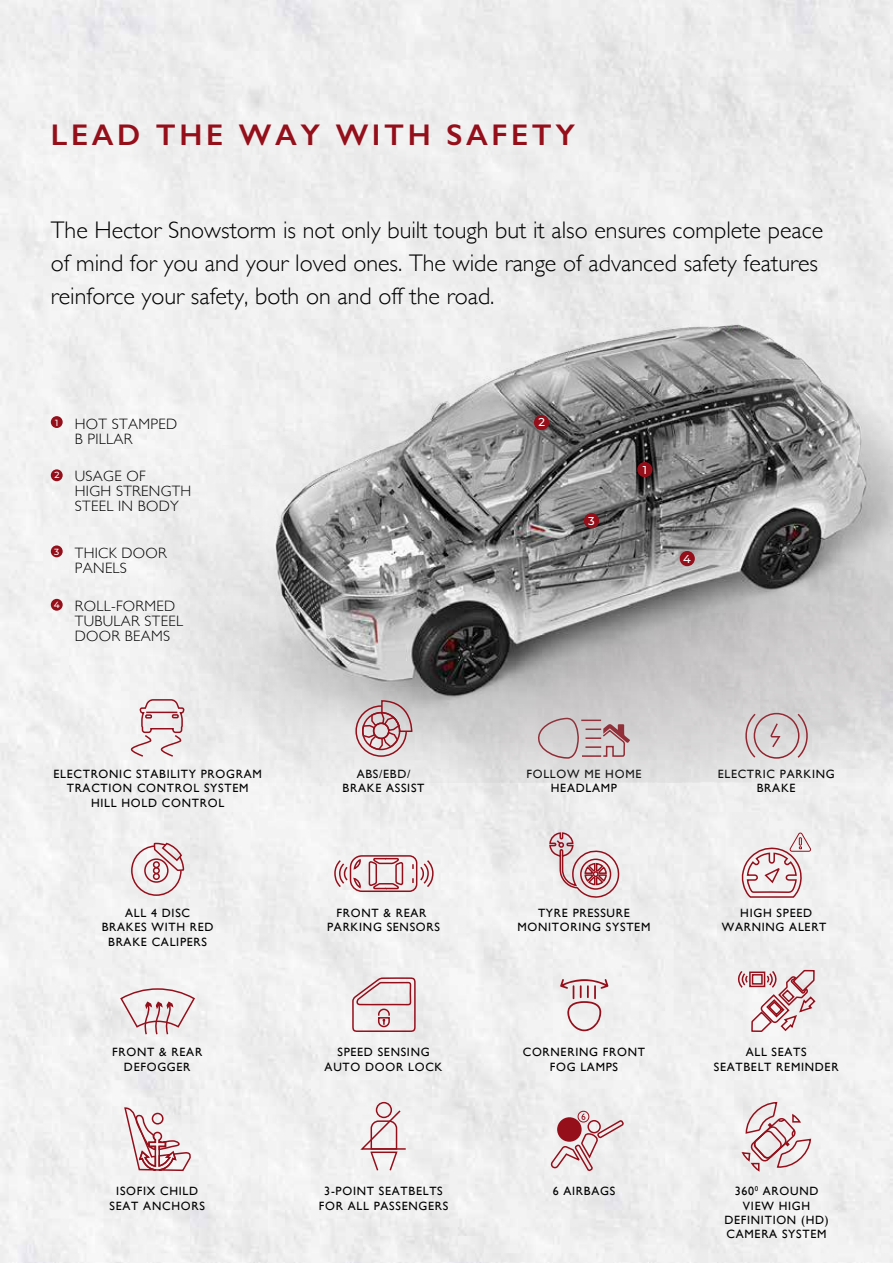
<style>
.page{position:relative;width:893px;height:1263px;background:#f0f0f0}
.page>*{position:absolute;margin:0;border:0;box-sizing:border-box;transform-origin:0 0}
.t1{font:600 30px "Gill Sans";letter-spacing:.12em;color:#950f1b}
.t2{font:300 24px/33px "Gill Sans";color:#000}
.t3{font:300 15px/15px "Gill Sans";letter-spacing:.02em;color:#000}
.t4{font:12px/14.4px "Gill Sans";letter-spacing:.06em;color:#000;text-align:center}
.t5{font:500 11.4px "Montserrat";color:#fff}
.t6{font:500 9px "Montserrat";color:#fff}
</style>
<div class="page">
<div style="left:51px;top:416px;width:12px;height:12px;background:#950f1b;border-radius:50%"></div>
<div style="left:51px;top:469px;width:12px;height:12px;background:#950f1b;border-radius:50%"></div>
<div style="left:51px;top:545px;width:12px;height:12px;background:#950f1b;border-radius:50%"></div>
<div style="left:51px;top:599px;width:12px;height:12px;background:#950f1b;border-radius:50%"></div>
<svg style="left:358px;top:1109px;width:49px;height:63px"></svg>
<div style="left:376px;top:1102px;width:16px;height:16px;border:2px solid #950f1b;border-radius:50%"></div>
<div style="left:578px;top:1111px;width:11px;height:11px;border:1px solid #950f1b;border-radius:50%"></div>
<svg style="left:549px;top:1113px;width:76px;height:59px"></svg>
<svg style="left:548px;top:831px;width:72px;height:68px"></svg>
<svg style="left:741px;top:832px;width:70px;height:67px"></svg>
<svg style="left:734px;top:969px;width:83px;height:64px"></svg>
<div style="left:768px;top:1001px;width:14px;height:14px;border:2px solid #950f1b;border-radius:5px"></div>
<svg style="left:128px;top:698px;width:26px;height:60px"></svg>
<hr style="left:146px;top:712px;width:31px;height:1px;background:#950f1b">
<svg style="left:130px;top:783px;width:55px;height:126px"></svg>
<svg style="left:119px;top:987px;width:77px;height:49px"></svg>
<svg style="left:123px;top:1107px;width:70px;height:65px"></svg>
<svg style="left:741px;top:1101px;width:71px;height:72px"></svg>
<svg style="left:560px;top:979px;width:48px;height:52px"></svg>
<img style="left:154px;top:298px;width:739px;height:484px">
<div style="left:534px;top:415px;width:15px;height:15px;background:#950f1b;border-radius:50%"></div>
<div style="left:637px;top:462px;width:15px;height:15px;background:#950f1b;border-radius:50%"></div>
<div style="left:680px;top:551px;width:15px;height:15px;background:#950f1b;border-radius:50%"></div>
<div style="left:584px;top:513px;width:15px;height:15px;background:#950f1b;border-radius:50%"></div>
<svg style="left:333px;top:699px;width:101px;height:334px"></svg>
<div style="left:355px;top:705px;width:52px;height:52px;border:2px solid #950f1b;border-radius:50%"></div>
<div style="left:557px;top:1117px;width:25px;height:25px;background:#950f1b;border-radius:50%"></div>
<h1 class="t1" style="left:51px;top:117px;width:526px">LEAD THE WAY WITH SAFETY</h1>
<h2 class="t2" style="left:51px;top:213px;width:774px">The Hector Snowstorm is not only built tough but it also ensures complete peace of mind for you and your loved ones. The wide range of advanced safety features reinforce your safety, both on and off the road.</h2>
<p class="t6" style="left:55px;top:416px;width:5px">1</p>
<p class="t6" style="left:54px;top:469px;width:7px">2</p>
<p class="t6" style="left:54px;top:545px;width:7px">3</p>
<p class="t6" style="left:54px;top:598px;width:7px">4</p>
<p class="t3" style="left:75px;top:415px;width:104px">HOT STAMPED<br>B PILLAR</p>
<p class="t3" style="left:75px;top:468px;width:118px">USAGE OF<br>HIGH STRENGTH<br>STEEL IN BODY</p>
<p class="t3" style="left:75px;top:545px;width:93px">THICK DOOR<br>PANELS</p>
<p class="t3" style="left:75px;top:598px;width:110px">ROLL-FORMED<br>TUBULAR STEEL<br>DOOR BEAMS</p>
<p class="t5" style="left:538px;top:414px;width:8px">2</p>
<p class="t5" style="left:588px;top:513px;width:8px">3</p>
<p class="t5" style="left:643px;top:462px;width:6px">1</p>
<p class="t5" style="left:683px;top:551px;width:9px">4</p>
<p class="t4" style="left:53px;top:767px;width:210px">ELECTRONIC STABILITY PROGRAM<br>TRACTION CONTROL SYSTEM<br>HILL HOLD CONTROL</p>
<p class="t4" style="left:343px;top:767px;width:83px">ABS/EBD/<br>BRAKE ASSIST</p>
<p class="t4" style="left:526px;top:767px;width:117px">FOLLOW ME HOME<br>HEADLAMP</p>
<p class="t4" style="left:718px;top:767px;width:118px">ELECTRIC PARKING<br>BRAKE</p>
<p class="t4" style="left:102px;top:906px;width:113px">ALL 4 DISC<br>BRAKES WITH RED<br>BRAKE CALIPERS</p>
<p class="t4" style="left:327px;top:906px;width:114px">FRONT &amp; REAR<br>PARKING SENSORS</p>
<p class="t4" style="left:517px;top:906px;width:134px">TYRE PRESSURE<br>MONITORING SYSTEM</p>
<p class="t4" style="left:722px;top:906px;width:106px">HIGH SPEED<br>WARNING ALERT</p>
<p class="t4" style="left:112px;top:1045px;width:91px">FRONT &amp; REAR<br>DEFOGGER</p>
<p class="t4" style="left:325px;top:1045px;width:119px">SPEED SENSING<br>AUTO DOOR LOCK</p>
<p class="t4" style="left:523px;top:1045px;width:124px">CORNERING FRONT<br>FOG LAMPS</p>
<p class="t4" style="left:714px;top:1045px;width:126px">ALL SEATS<br>SEATBELT REMINDER</p>
<p class="t4" style="left:110px;top:1184px;width:97px">ISOFIX CHILD<br>SEAT ANCHORS</p>
<p class="t4" style="left:319px;top:1184px;width:131px">3-POINT SEATBELTS<br>FOR ALL PASSENGERS</p>
<p class="t4" style="left:553px;top:1184px;width:64px">6 AIRBAGS</p>
<p class="t4" style="left:724px;top:1184px;width:106px">360<sup>0</sup> AROUND<br>VIEW HIGH<br>DEFINITION (HD)<br>CAMERA SYSTEM</p>
</div>
